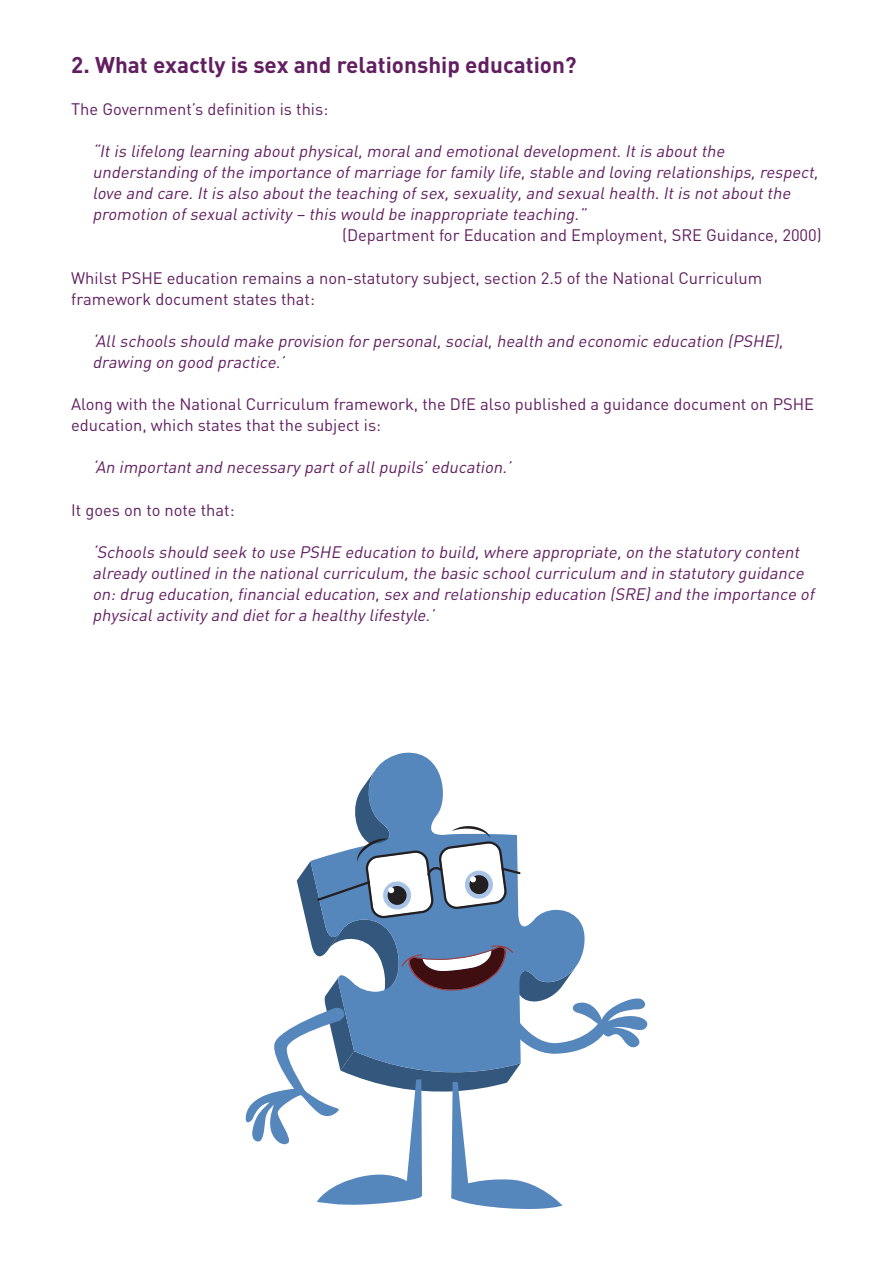
<style>
.page{position:relative;width:893px;height:1263px;background:#fff}
.page>*{position:absolute;margin:0;border:0;box-sizing:border-box;transform-origin:0 0}
.t1{font:700 22.5px "DIN";color:#611e60}
.t2{font:italic 16.5px/21px "DIN";color:#611e60}
.t3{font:16.5px/21px "DIN";color:#611e60}
</style>
<div class="page">
<svg style="left:376px;top:752px;width:61px;height:17px"></svg>
<svg style="left:245px;top:769px;width:403px;height:440px"></svg>
<p class="t1" style="left:71px;top:50px;width:507px">2. What exactly is sex and relationship education?</p>
<p class="t3" style="left:71px;top:98px;width:259px">The Government’s definition is this:</p>
<p class="t2" style="left:92px;top:140px;width:731px">“Itis lifelong learning aboutphysical,moraland emotionaldevelopment.Itis aboutthe understanding ofthe importance ofmarriage for family life,stable and loving relationships,respect, love and care.Itis also aboutthe teaching ofsex,sexuality,and sexualhealth.Itis notaboutthe promotion ofsexualactivity – this would be inappropriate teaching.”</p>
<p class="t3" style="left:342px;top:224px;width:481px">(Department for Education and Employment, SRE Guidance, 2000)</p>
<p class="t3" style="left:71px;top:267px;width:693px">Whilst PSHE education remains a non-statutory subject, section 2.5 of the National Curriculum framework document states that:</p>
<p class="t2" style="left:92px;top:330px;width:696px">‘Allschools should make provision for personal,social,health and economic education (PSHE), drawing on good practice.’</p>
<p class="t3" style="left:71px;top:393px;width:744px">Along with the National Curriculum framework, the DfE also published a guidance document on PSHE education, which states that the subject is:</p>
<p class="t2" style="left:92px;top:457px;width:424px">‘An importantand necessary partofallpupils’education.’</p>
<p class="t3" style="left:71px;top:499px;width:165px">It goes on to note that:</p>
<p class="t2" style="left:92px;top:541px;width:727px">‘Schools should seek to use PSHE education to build,where appropriate,on the statutory content already outlined in the nationalcurriculum,the basic schoolcurriculum and in statutory guidance on:drug education,financialeducation,sex and relationship education (SRE)and the importance of physicalactivity and dietfor a healthy lifestyle.’</p>
</div>
